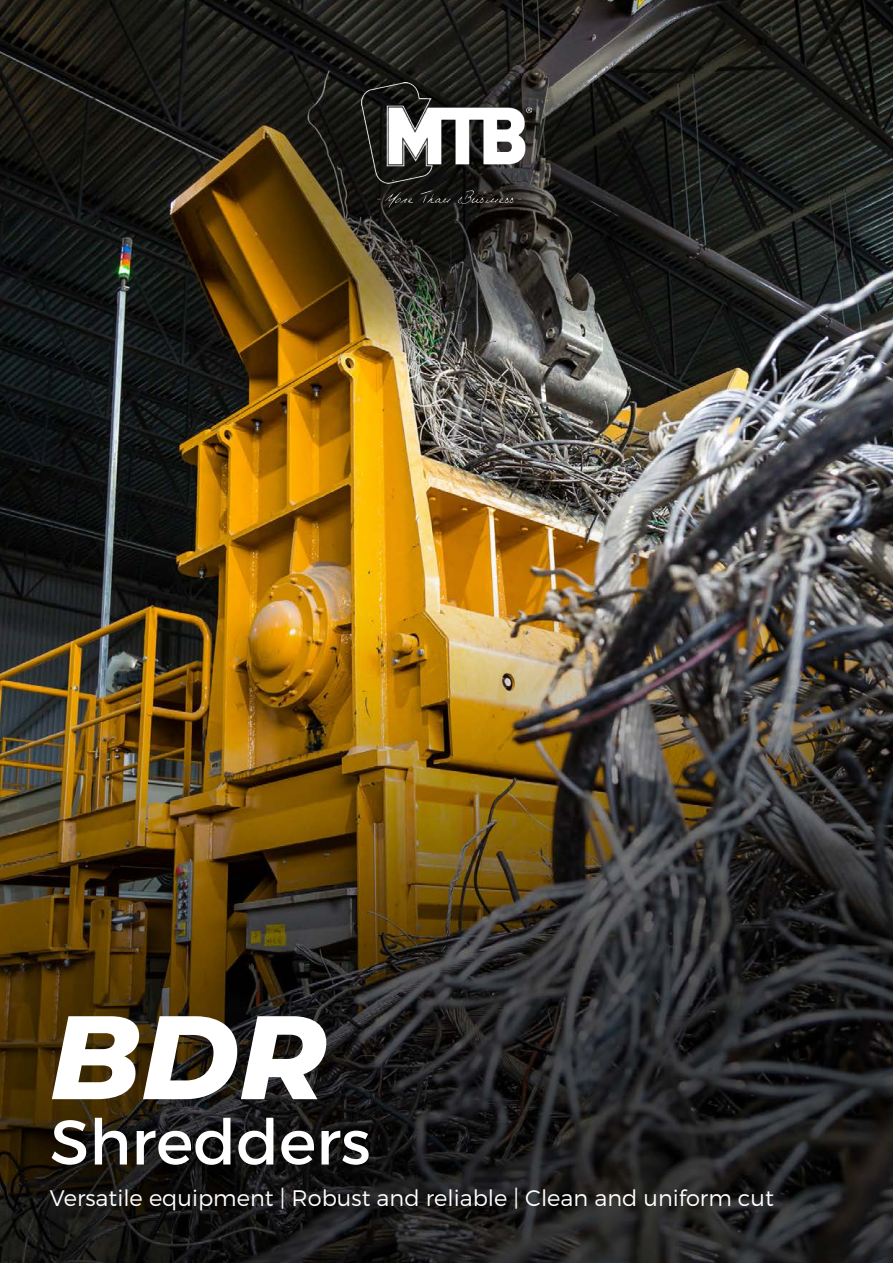
<style>
.page{position:relative;width:893px;height:1263px;background:#fff}
.page>*{position:absolute;margin:0;border:0;box-sizing:border-box;transform-origin:0 0}
.t1{font:italic 800 118.5px "Montserrat";color:#fff}
.t2{font:63px "Montserrat";color:#fff}
.t3{font:300 22.5px "Montserrat";color:#fff}
</style>
<div class="page">
<img style="left:0;top:0;width:893px;height:1263px">
<img style="left:362px;top:83px;width:169px;height:124px">
<h1 class="t1" style="left:50px;top:989px;width:278px">BDR</h1>
<h2 class="t2" style="left:50px;top:1113px;width:322px">Shredders</h2>
<p class="t3" style="left:50px;top:1188px;width:725px">Versatile equipment | Robust and reliable | Clean and uniform cut</p>
</div>
